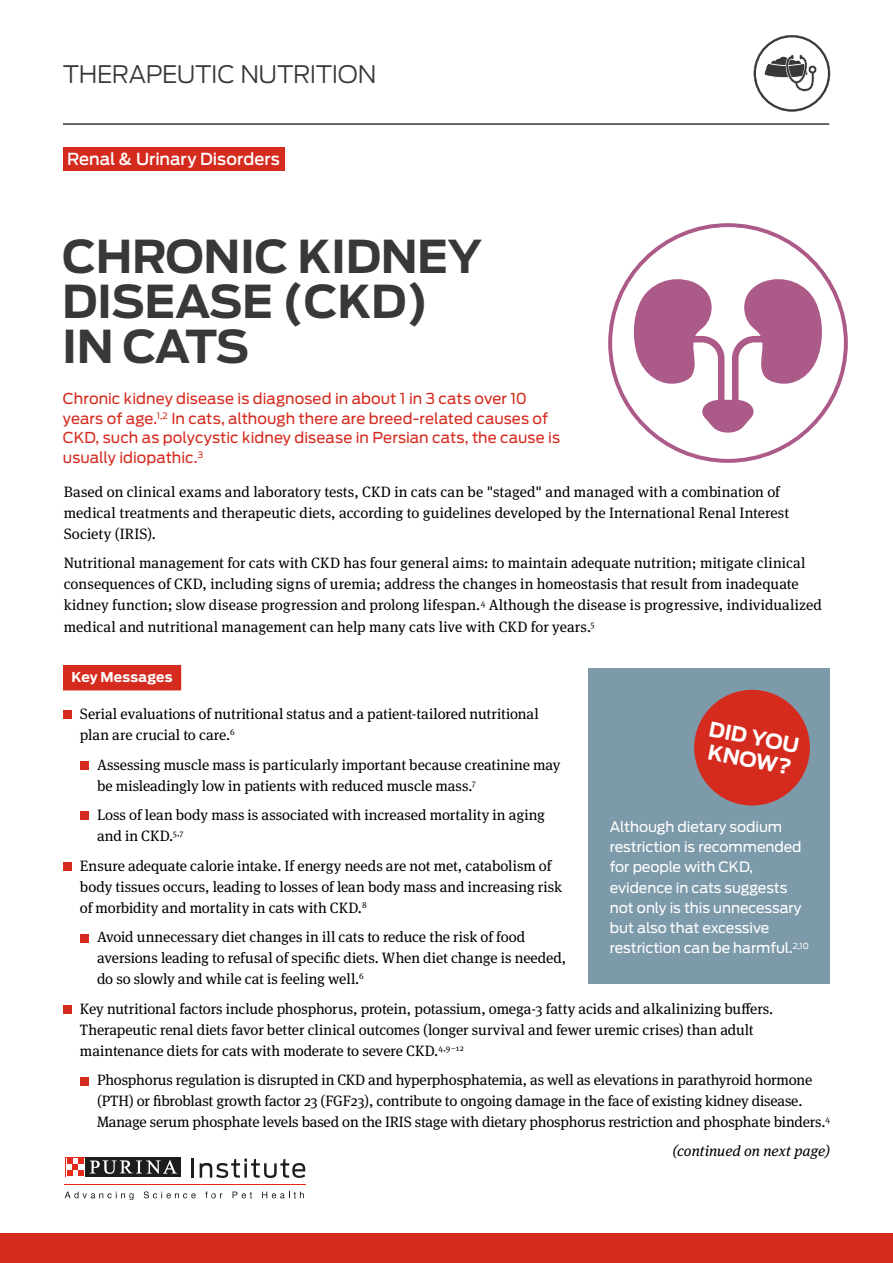
<style>
.page{position:relative;width:893px;height:1263px;background:#fff}
.page>*{position:absolute;margin:0;border:0;box-sizing:border-box;transform-origin:0 0}
.t1{font:700 45px/45px "Antenna";letter-spacing:-.01em;color:#39373a}
.t2{font:300 24px "Antenna";letter-spacing:-.015em;color:#39373a}
.t3{font:700 20.4px/22.8px "Antenna";color:#fff}
.t4{font:500 16.5px "Antenna";color:#fff}
.t5{font:15px/21px "Meta Serif Pro";letter-spacing:-.005em;color:#000}
.t6{font:15px/19.5px "Antenna";color:#d52b1e}
.t7{font:italic 15px "Meta Serif Pro";color:#000}
.t8{font:14.25px/20.2px "Antenna";letter-spacing:-.005em;color:#fff}
.t9{font:700 13.5px "Antenna";letter-spacing:.02em;color:#fff}
</style>
<div class="page">
<div style="left:0;top:1233px;width:893px;height:30px;background:#d52b1e"></div>
<hr style="left:65px;top:1184px;width:241px;height:1px;background:#e52a1b">
<svg style="left:192px;top:1158px;width:2px;height:19px"></svg>
<svg style="left:200px;top:1158px;width:105px;height:20px"></svg>
<svg style="left:65px;top:1191px;width:68px;height:9px"></svg>
<svg style="left:144px;top:1191px;width:52px;height:7px"></svg>
<svg style="left:205px;top:1191px;width:17px;height:7px"></svg>
<svg style="left:233px;top:1191px;width:19px;height:7px"></svg>
<svg style="left:262px;top:1191px;width:42px;height:7px"></svg>
<div style="left:65px;top:1157px;width:21px;height:20px;background:#1d1d1b"></div>
<svg style="left:65px;top:1157px;width:20px;height:20px"></svg>
<div style="left:86px;top:1157px;width:95px;height:20px;background:#1d1d1b"></div>
<svg style="left:90px;top:1160px;width:87px;height:14px"></svg>
<svg style="left:66px;top:1158px;width:18px;height:18px"></svg>
<svg style="left:67px;top:1158px;width:17px;height:17px"></svg>
<div style="left:63px;top:147px;width:221px;height:24px;background:#d52b1e"></div>
<div style="left:63px;top:665px;width:118px;height:25px;background:#d52b1e"></div>
<div style="left:63px;top:711px;width:8px;height:8px;background:#d52b1e"></div>
<div style="left:80px;top:761px;width:8px;height:9px;background:#d52b1e"></div>
<div style="left:80px;top:812px;width:8px;height:8px;background:#d52b1e"></div>
<div style="left:63px;top:862px;width:8px;height:9px;background:#d52b1e"></div>
<div style="left:80px;top:934px;width:8px;height:8px;background:#d52b1e"></div>
<div style="left:63px;top:1005px;width:8px;height:9px;background:#d52b1e"></div>
<div style="left:80px;top:1077px;width:8px;height:8px;background:#d52b1e"></div>
<hr style="left:63px;top:123px;width:766px;height:2px;background:#39373a">
<svg style="left:754px;top:35px;width:76px;height:77px"></svg>
<div style="left:589px;top:668px;width:241px;height:315px;background:#7d9aaa"></div>
<div style="left:694px;top:690px;width:116px;height:115px;background:#d52b1e;border-radius:50%"></div>
<svg style="left:608px;top:223px;width:240px;height:240px"></svg>
<svg style="left:632px;top:274px;width:192px;height:161px"></svg>
<h2 class="t2" style="left:63px;top:58px;width:315px">THERAPEUTIC NUTRITION</h2>
<p class="t4" style="left:67px;top:148px;width:214px">Renal &amp; Urinary Disorders</p>
<h1 class="t1" style="left:62px;top:234px;width:421px">CHRONIC KIDNEY<br>DISEASE (CKD)<br>IN CATS</h1>
<p class="t6" style="left:63px;top:389px;width:499px">Chronic kidney disease is diagnosed in about 1 in 3 cats over 10 years of age.<sup>1,2</sup> In cats, although there are breed-related causes of CKD, such as polycystic kidney disease in Persian cats, the cause is usually idiopathic.<sup>3</sup></p>
<p class="t5" style="left:64px;top:480px;width:727px">Based on clinical exams and laboratory tests, CKD in cats can be "staged" and managed with a combination of medical treatments and therapeutic diets, according to guidelines developed by the International Renal Interest<br>Society (IRIS).</p>
<p class="t5" style="left:64px;top:552px;width:760px">Nutritional management for cats with CKD has four general aims: to maintain adequate nutrition; mitigate clinical consequences of CKD, including signs of uremia; address the changes in homeostasis that result from inadequate kidney function; slow disease progression and prolong lifespan.<sup>4</sup> Although the disease is progressive, individualized medical and nutritional management can help many cats live with CKD for years.<sup>5</sup></p>
<p class="t9" style="left:71px;top:668px;width:103px">Key Messages</p>
<p class="t5" style="left:80px;top:703px;width:460px">Serial evaluations of nutritional status and a patient-tailored nutritional plan are crucial to care.<sup>6</sup></p>
<p class="t5" style="left:97px;top:753px;width:465px">Assessing muscle mass is particularly important because creatinine may be misleadingly low in patients with reduced muscle mass.<sup>7</sup></p>
<p class="t5" style="left:97px;top:804px;width:450px">Loss of lean body mass is associated with increased mortality in aging and in CKD.<sup>5,7</sup></p>
<p class="t5" style="left:80px;top:854px;width:484px">Ensure adequate calorie intake. If energy needs are not met, catabolism of body tissues occurs, leading to losses of lean body mass and increasing risk of morbidity and mortality in cats with CKD.<sup>8</sup></p>
<p class="t5" style="left:97px;top:926px;width:471px">Avoid unnecessary diet changes in ill cats to reduce the risk of food aversions leading to refusal of specific diets. When diet change is needed, do so slowly and while cat is feeling well.<sup>6</sup></p>
<p class="t5" style="left:80px;top:997px;width:695px">Key nutritional factors include phosphorus, protein, potassium, omega-3 fatty acids and alkalinizing buffers.<br>Therapeutic renal diets favor better clinical outcomes (longer survival and fewer uremic crises) than adult maintenance diets for cats with moderate to severe CKD.<sup>4,9–12</sup></p>
<p class="t5" style="left:97px;top:1069px;width:735px">Phosphorus regulation is disrupted in CKD and hyperphosphatemia, as well as elevations in parathyroid hormone (PTH) or fibroblast growth factor 23 (FGF23), contribute to ongoing damage in the face of existing kidney disease.<br>Manage serum phosphate levels based on the IRIS stage with dietary phosphorus restriction and phosphate binders.<sup>4</sup></p>
<p class="t7" style="left:672px;top:1139px;width:159px">(continued on next page)</p>
<h3 class="t3" style="left:711px;top:717px;width:93px;rotate:11deg">DID YOU<br>KNOW?</h3>
<p class="t8" style="left:610px;top:816px;width:201px">Although dietary sodium restriction is recommended for people with CKD, evidence in cats suggests not only is this unnecessary but also that excessive restriction can be harmful.<sup>2,10</sup></p>
</div>
